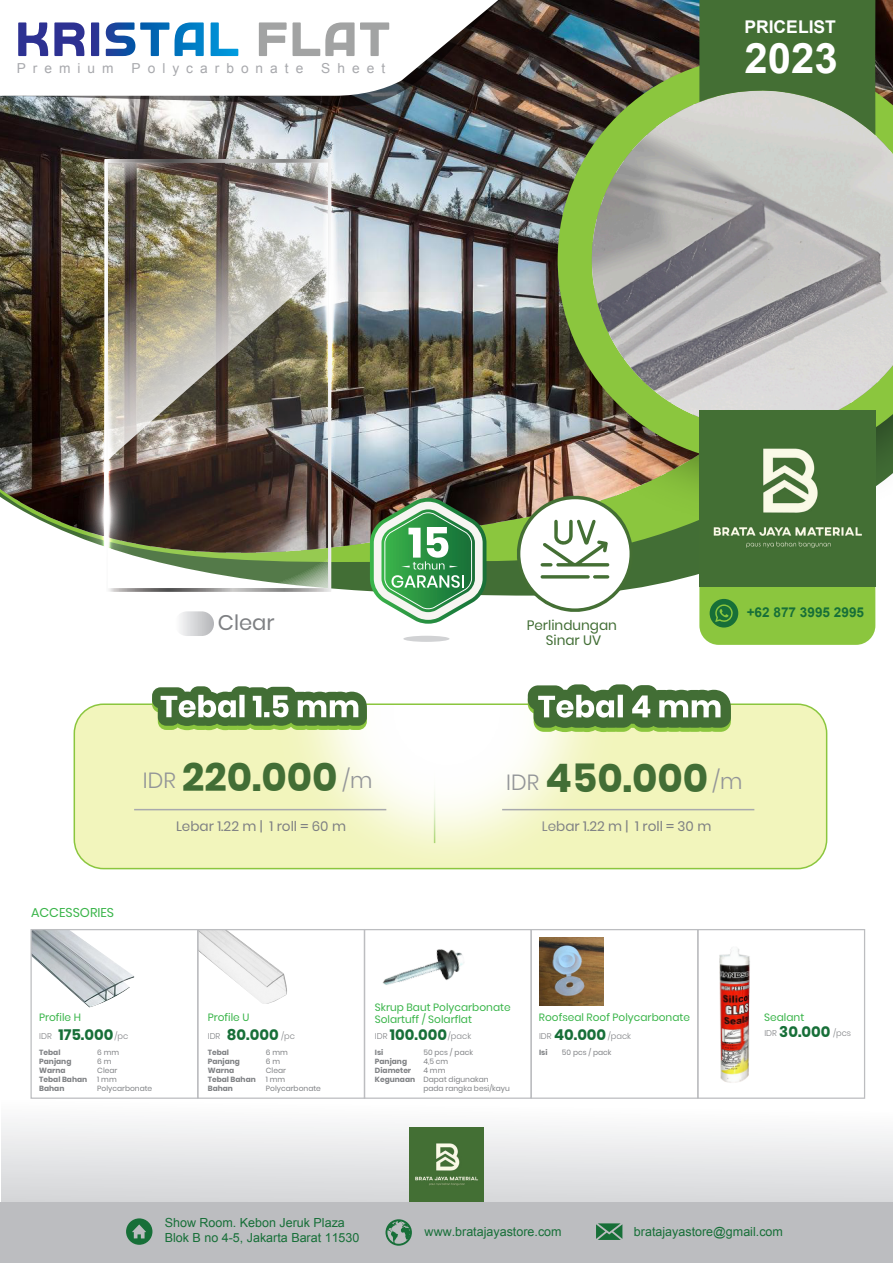
<style>
.page{position:relative;width:893px;height:1263px;background:#fff}
.page>*{position:absolute;margin:0;border:0;box-sizing:border-box;transform-origin:0 0}
.t1{font:700 42px "Arial";color:#fff}
.t2{font:700 39.45px "Poppins";color:#426e35}
.t3{font:21.15px "Poppins";color:#7e8083}
.t4{font:700 17.55px "Arial";color:#fff}
.t5{font:700 15px "Poppins";color:#176f38}
.t6{font:13.8px "Arial";letter-spacing:.51em;color:#a8a9ad}
.t7{font:13.65px "Poppins";color:#7e8083}
.t8{font:13.65px/15px "Poppins";color:#426e35;text-align:center}
.t9{font:700 13.65px "Arial";color:#176f38}
.t10{font:12.75px "Poppins";color:#3ab54a}
.t11{font:12.45px/15px "Arial";color:#176f38}
.t12{font:10.5px/12px "Poppins";color:#3ab54a}
.t13{font:300 8.4px "Poppins";color:#808285}
.t14{font:7.5px/9px "Poppins";color:#808285}
.t15{font:700 7.5px/9px "Poppins";color:#808285}
.s1{font-weight:300;font-size:21.9px;color:#939598}
.s2{font-weight:300;font-size:8.4px;color:#808285}
.s3{font-weight:700;font-size:15px;color:#176f38}
</style>
<div class="page">
<svg style="left:165px;top:566px;width:711px;height:48px"></svg>
<img style="left:0;top:96px;width:876px;height:470px">
<img style="left:488px;top:0;width:405px;height:545px">
<img style="left:558px;top:57px;width:335px;height:406px">
<img style="left:592px;top:91px;width:301px;height:338px">
<svg style="left:2px;top:1075px;width:891px;height:127px"></svg>
<div style="left:74px;top:704px;width:753px;height:164px;background:#f2f5bc;border-radius:29px"></div>
<svg style="left:699px;top:0;width:176px;height:135px;background:#69895b"></svg>
<svg style="left:699px;top:586px;width:176px;height:59px;background:#86c141"></svg>
<img style="left:699px;top:411px;width:176px;height:175px">
<img style="left:2px;top:0;width:499px;height:107px">
<svg style="left:0;top:0;width:498px;height:96px"></svg>
<svg style="left:18px;top:22px;width:220px;height:34px"></svg>
<svg style="left:259px;top:22px;width:130px;height:34px"></svg>
<img style="left:109px;top:163px;width:218px;height:424px">
<div style="left:105px;top:159px;width:226px;height:432px;border:3px solid #fff"></div>
<svg style="left:305px;top:122px;width:49px;height:351px;background:#a8b1b7"></svg>
<svg style="left:82px;top:330px;width:49px;height:351px"></svg>
<img style="left:271px;top:165px;width:117px;height:266px">
<svg style="left:48px;top:382px;width:117px;height:265px"></svg>
<div style="left:175px;top:611px;width:39px;height:25px;background:linear-gradient(to right,#fcfdfd,#b4b5b8);border-radius:12px"></div>
<svg style="left:370px;top:498px;width:116px;height:126px"></svg>
<div style="left:403px;top:636px;width:47px;height:6px;background:#d1d2d4;border-radius:50%"></div>
<div style="left:0;top:1202px;width:893px;height:61px;background:#bcbdc0"></div>
<svg style="left:596px;top:1223px;width:26px;height:17px"></svg>
<svg style="left:385px;top:1219px;width:27px;height:27px"></svg>
<svg style="left:126px;top:1218px;width:26px;height:27px"></svg>
<img style="left:410px;top:1128px;width:74px;height:74px">
<img style="left:274px;top:706px;width:346px;height:147px">
<img style="left:32px;top:931px;width:102px;height:76px">
<img style="left:199px;top:931px;width:88px;height:73px">
<div style="left:30px;top:929px;width:168px;height:170px;border:1px solid #bcbdc0"></div>
<div style="left:197px;top:929px;width:168px;height:170px;border:1px solid #bcbdc0"></div>
<div style="left:364px;top:929px;width:168px;height:170px;border:1px solid #bcbdc0"></div>
<div style="left:531px;top:929px;width:167px;height:170px;border:1px solid #bcbdc0"></div>
<img style="left:539px;top:937px;width:64px;height:69px">
<div style="left:697px;top:929px;width:168px;height:170px;border:1px solid #bcbdc0"></div>
<img style="left:382px;top:949px;width:82px;height:36px">
<img style="left:712px;top:949px;width:44px;height:140px">
<div style="left:74px;top:703px;width:753px;height:166px;border:2px solid #8bc63e;border-radius:29px"></div>
<svg style="left:152px;top:686px;width:215px;height:44px;background:#84a374"></svg>
<svg style="left:517px;top:496px;width:116px;height:116px"></svg>
<svg style="left:528px;top:684px;width:203px;height:48px;background:#81a171"></svg>
<hr style="left:502px;top:809px;width:252px;height:1px;background:#a8a9ad">
<hr style="left:134px;top:809px;width:252px;height:1px;background:#a8a9ad">
<h3 class="t6" style="left:17px;top:59px;width:98px">Premium</h3>
<h3 class="t6" style="left:132px;top:59px;width:173px">Polycarbonate</h3>
<h3 class="t6" style="left:321px;top:59px;width:65px">Sheet</h3>
<h3 class="t4" style="left:744px;top:14px;width:93px">PRICELIST</h3>
<h1 class="t1" style="left:744px;top:28px;width:95px">2023</h1>
<h3 class="t3" style="left:218px;top:611px;width:58px">Clear</h3>
<h3 class="t8" style="left:527px;top:617px;width:92px">Perlindungan<br>Sinar UV</h3>
<h3 class="t9" style="left:747px;top:603px;width:119px">+62 877 3995 2995</h3>
<h2 class="t2" style="left:143px;top:754px;width:231px"><span class="s1">IDR</span> 220.000 <span class="s1">/m</span></h2>
<h2 class="t2" style="left:506px;top:756px;width:238px"><span class="s1">IDR</span> 450.000 <span class="s1">/m</span></h2>
<h3 class="t7" style="left:176px;top:818px;width:171px">Lebar 1.22 m | 1 roll = 60 m</h3>
<h3 class="t7" style="left:542px;top:818px;width:171px">Lebar 1.22 m | 1 roll = 30 m</h3>
<h3 class="t10" style="left:31px;top:905px;width:85px">ACCESSORIES</h3>
<h3 class="t12" style="left:39px;top:1011px;width:43px">Profile H</h3>
<h3 class="t5" style="left:39px;top:1026px;width:91px"><span class="s2">IDR</span> 175.000<span class="s2">/pc</span></h3>
<h3 class="t12" style="left:208px;top:1011px;width:43px">Profile U</h3>
<p class="t13" style="left:208px;top:1031px;width:89px">IDR <span class="s3">80.000</span> /pc</p>
<h3 class="t12" style="left:375px;top:1002px;width:137px">Skrup Baut Polycarbonate<br>Solartuff / Solarflat</h3>
<p class="t13" style="left:375px;top:1031px;width:98px">IDR <span class="s3">100.000</span>/pack</p>
<h3 class="t12" style="left:539px;top:1011px;width:153px">Roofseal Roof Polycarbonate</h3>
<p class="t13" style="left:539px;top:1031px;width:94px">IDR <span class="s3">40.000</span> /pack</p>
<h3 class="t12" style="left:764px;top:1011px;width:42px">Sealant</h3>
<p class="t13" style="left:764px;top:1028px;width:88px">IDR <span class="s3">30.000</span> /pcs</p>
<p class="t15" style="left:39px;top:1048px;width:50px">Tebal<br>Panjang<br>Warna<br>Tebal Bahan<br>Bahan</p>
<p class="t14" style="left:97px;top:1048px;width:56px">6 mm<br>6 m<br>Clear<br>1 mm<br>Polycarbonate</p>
<p class="t15" style="left:208px;top:1048px;width:50px">Tebal<br>Panjang<br>Warna<br>Tebal Bahan<br>Bahan</p>
<p class="t14" style="left:266px;top:1048px;width:56px">6 mm<br>6 m<br>Clear<br>1 mm<br>Polycarbonate</p>
<p class="t15" style="left:375px;top:1048px;width:42px">Isi<br>Panjang<br>Diameter<br>Kegunaan</p>
<p class="t14" style="left:423px;top:1048px;width:88px">50 pcs / pack<br>4,5 cm<br>4 mm<br>Dapat digunakan pada rangka besi/kayu</p>
<p class="t15" style="left:539px;top:1048px;width:10px">Isi</p>
<p class="t14" style="left:562px;top:1048px;width:51px">50 pcs / pack</p>
<h3 class="t11" style="left:165px;top:1215px;width:196px">Show Room. Kebon Jeruk Plaza<br>Blok B no 4-5, Jakarta Barat 11530</h3>
<h3 class="t11" style="left:425px;top:1224px;width:138px">www.bratajayastore.com</h3>
<h3 class="t11" style="left:634px;top:1224px;width:150px">bratajayastore@gmail.com</h3>
</div>
